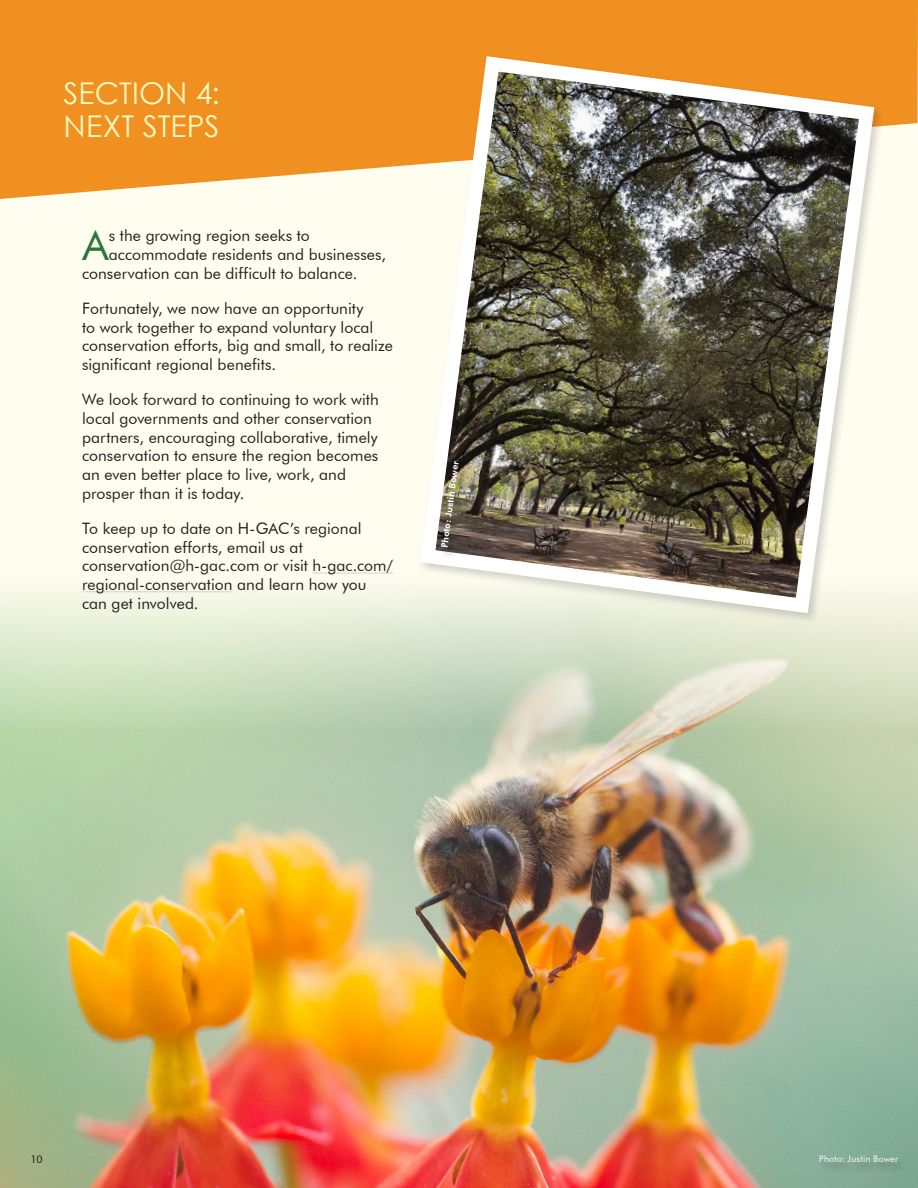
<style>
.page{position:relative;width:918px;height:1188px;background:#fffdf0}
.page>*{position:absolute;margin:0;border:0;box-sizing:border-box;transform-origin:0 0}
.t1{font:42px "Futura BT";color:#2c7539}
.Heading_1_white{font:30px/33px "Century Gothic";letter-spacing:.005em;color:#fffac1}
.t2{font:15.75px/18.8px "Futura BT";color:#231f20}
.t3{font:10.5px "Futura BT";color:#231f20}
.Heading_2{font:9px "Futura BT";letter-spacing:.025em;color:#fff}
.Heading_2-2{font:800 9px "Futura BT";color:#fff}
</style>
<div class="page">
<svg style="left:0;top:0;width:918px;height:199px;background:#f19932"></svg>
<img style="left:0;top:572px;width:918px;height:616px">
<hr style="left:313px;top:573px;width:80px;height:1px;background:#d1d2d4">
<hr style="left:82px;top:591px;width:151px;height:1px;background:#d1d2d4">
<img style="left:412px;top:48px;width:470px;height:573px">
<div style="left:817px;top:1154px;width:92px;height:21px;background:#7fa792"></div>
<div style="left:439px;top:459px;width:31px;height:100px;background:#231f20;opacity:.5"></div>
<p class="Heading_1_white" style="left:64px;top:76px;width:158px">SECTION 4:<br>NEXT STEPS</p>
<p class="t1" style="left:83px;top:220px;width:28px">A</p>
<p class="t2" style="left:109px;top:226px;width:203px">s the growing region seeks to</p>
<p class="t2" style="left:109px;top:245px;width:279px">accommodate residents and businesses,</p>
<p class="t2" style="left:82px;top:264px;width:277px">conservation can be difficult to balance.</p>
<p class="t2" style="left:82px;top:299px;width:312px">Fortunately, we now have an opportunity<br>to work together to expand voluntary local conservation efforts, big and small, to realize significant regional benefits.</p>
<p class="t2" style="left:82px;top:390px;width:298px">We look forward to continuing to work with local governments and other conservation partners, encouraging collaborative, timely conservation to ensure the region becomes an even better place to live, work, and prosper than it is today.</p>
<p class="t2" style="left:82px;top:519px;width:313px">To keep up to date on H-GAC’s regional conservation efforts, email us at conservation@h-gac.com or visit h-gac.com/ regional-conservation and learn how you can get involved.</p>
<p class="Heading_2-2" style="left:438px;top:547px;width:89px;rotate:-82deg">Photo: Justin Bower</p>
<p class="t3" style="left:30px;top:1153px;width:14px">10</p>
<p class="Heading_2" style="left:819px;top:1153px;width:80px">Photo: Justin Bower</p>
</div>
